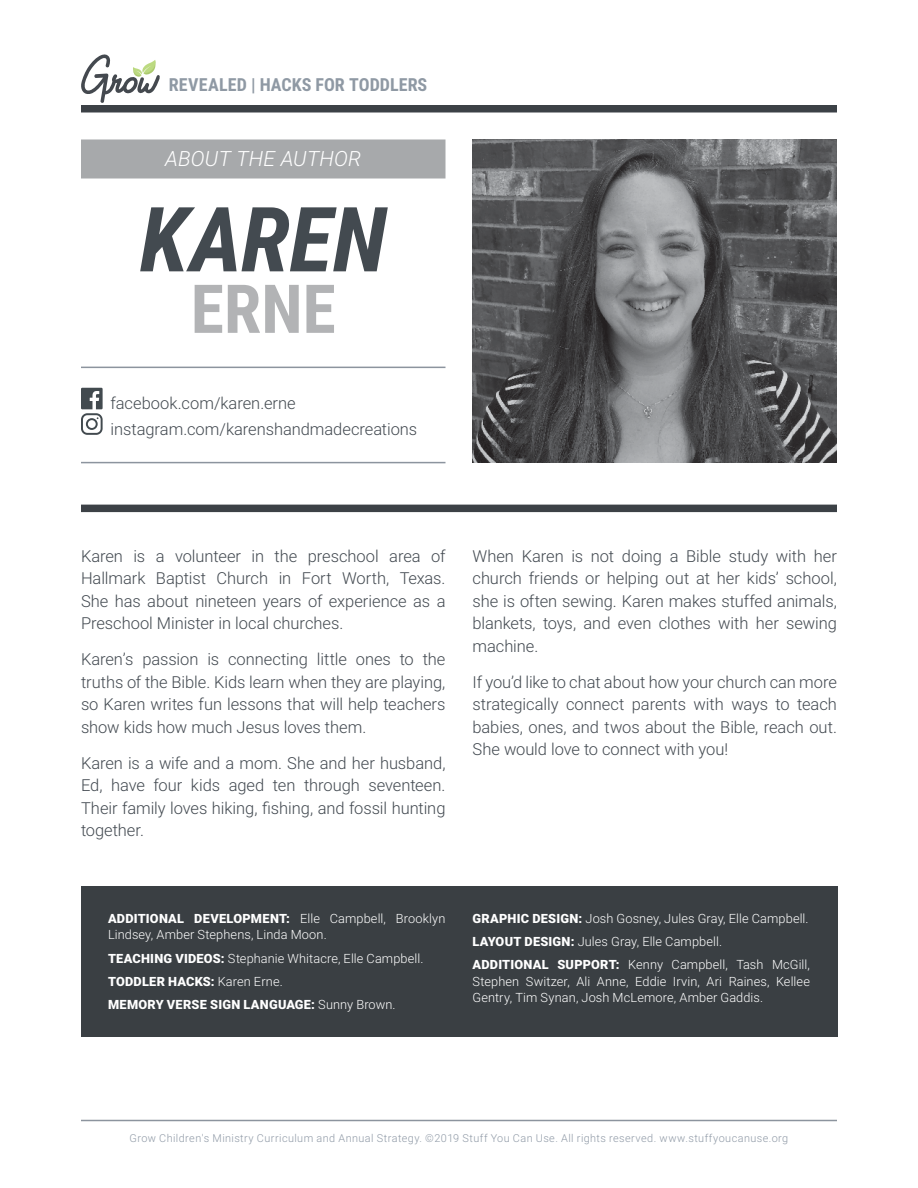
<style>
.page{position:relative;width:918px;height:1188px;background:#fff}
.page>*{position:absolute;margin:0;border:0;box-sizing:border-box;transform-origin:0 0}
.t1{font:italic 700 90px "Roboto Condensed";color:#434a50}
.t2{font:700 67.5px "Roboto Condensed";color:#b2b3b5}
.t3{font:italic 300 21px "Roboto";letter-spacing:.01em;color:#fff}
.t4{font:700 18px "Roboto Condensed";letter-spacing:.005em;color:#8f99a4}
.t5{font:300 16.5px/22.5px "Roboto";letter-spacing:-.005em;color:#424950;text-align:justify}
.t6{font:300 16.5px "Roboto";color:#434a50}
.t7{font:300 12.75px/16.5px "Roboto";letter-spacing:.01em;color:#fff}
.t8{font:900 12.75px/23.2px "Roboto";letter-spacing:.02em;color:#fff}
.t9{font:300 10.8px "Roboto";letter-spacing:.04em;color:#8f99a6}
.s1{font-weight:900}
.s2{font-weight:300}
</style>
<div class="page">
<div style="left:81px;top:105px;width:756px;height:7px;background:#3c4146"></div>
<svg style="left:81px;top:54px;width:79px;height:49px"></svg>
<hr style="left:81px;top:1120px;width:756px;height:1px;background:#8c949e">
<div style="left:81px;top:886px;width:756px;height:151px;background:#3a3f43"></div>
<div style="left:81px;top:139px;width:365px;height:39px;background:#a7a9ab"></div>
<hr style="left:81px;top:367px;width:365px;height:1px;background:#8c949e">
<hr style="left:81px;top:462px;width:365px;height:1px;background:#8c949e">
<div style="left:81px;top:505px;width:756px;height:7px;background:#3c4146"></div>
<svg style="left:81px;top:388px;width:22px;height:47px"></svg>
<img style="left:472px;top:139px;width:365px;height:324px">
<p class="t4" style="left:169px;top:78px;width:260px">REVEALED | HACKS FOR TODDLERS</p>
<p class="t3" style="left:165px;top:150px;width:197px">ABOUT THE AUTHOR</p>
<h1 class="t1" style="left:140px;top:188px;width:248px">KAREN</h1>
<h2 class="t2" style="left:191px;top:284px;width:146px">ERNE</h2>
<p class="t6" style="left:111px;top:397px;width:187px">facebook.com/karen.erne</p>
<p class="t5" style="left:111px;top:419px;width:308px">instagram.com/karenshandmadecreations</p>
<p class="t5" style="left:81px;top:546px;width:366px">Karen is a volunteer in the preschool area of Hallmark Baptist Church in Fort Worth, Texas.<br>She has about nineteen years of experience as a Preschool Minister in local churches.</p>
<p class="t5" style="left:81px;top:649px;width:366px">Karen’s passion is connecting little ones to the truths of the Bible. Kids learn when they are playing, so Karen writes fun lessons that will help teachers show kids how much Jesus loves them.</p>
<p class="t5" style="left:81px;top:753px;width:366px">Karen is a wife and a mom. She and her husband, Ed, have four kids aged ten through seventeen.<br>Their family loves hiking, fishing, and fossil hunting together.</p>
<p class="t5" style="left:472px;top:546px;width:366px">When Karen is not doing a Bible study with her church friends or helping out at her kids’ school, she is often sewing. Karen makes stuffed animals, blankets, toys, and even clothes with her sewing machine.</p>
<p class="t5" style="left:472px;top:672px;width:366px">If you’d like to chat about how your church can more strategically connect parents with ways to teach babies, ones, and twos about the Bible, reach out.<br>She would love to connect with you!</p>
<p class="t7" style="left:108px;top:911px;width:339px"><span class="s1">ADDITIONAL DEVELOPMENT:</span> Elle Campbell, Brooklyn<br>Lindsey, Amber Stephens, Linda Moon.</p>
<p class="t8" style="left:108px;top:946px;width:317px">TEACHING VIDEOS: <span class="s2">Stephanie Whitacre, Elle Campbell.<br></span>TODDLER HACKS: <span class="s2">Karen Erne.<br></span>MEMORY VERSE SIGN LANGUAGE: <span class="s2">Sunny Brown.</span></p>
<p class="t7" style="left:472px;top:908px;width:339px;line-height:23.2px"><span class="s1">GRAPHIC DESIGN:</span> Josh Gosney, Jules Gray, Elle Campbell.<br><span class="s1">LAYOUT DESIGN:</span> Jules Gray, Elle Campbell.<br><span class="s1">ADDITIONAL SUPPORT:</span> Kenny Campbell, Tash McGill,</p>
<p class="t7" style="left:472px;top:974px;width:339px">Stephen Switzer, Ali Anne, Eddie Irvin, Ari Raines, Kellee<br>Gentry, Tim Synan, Josh McLemore, Amber Gaddis.</p>
<p class="t9" style="left:130px;top:1134px;width:660px">Grow Children's Ministry Curriculum and Annual Strategy. ©2019 Stuff You Can Use. All rights reserved. www.stuffyoucanuse.org</p>
</div>
